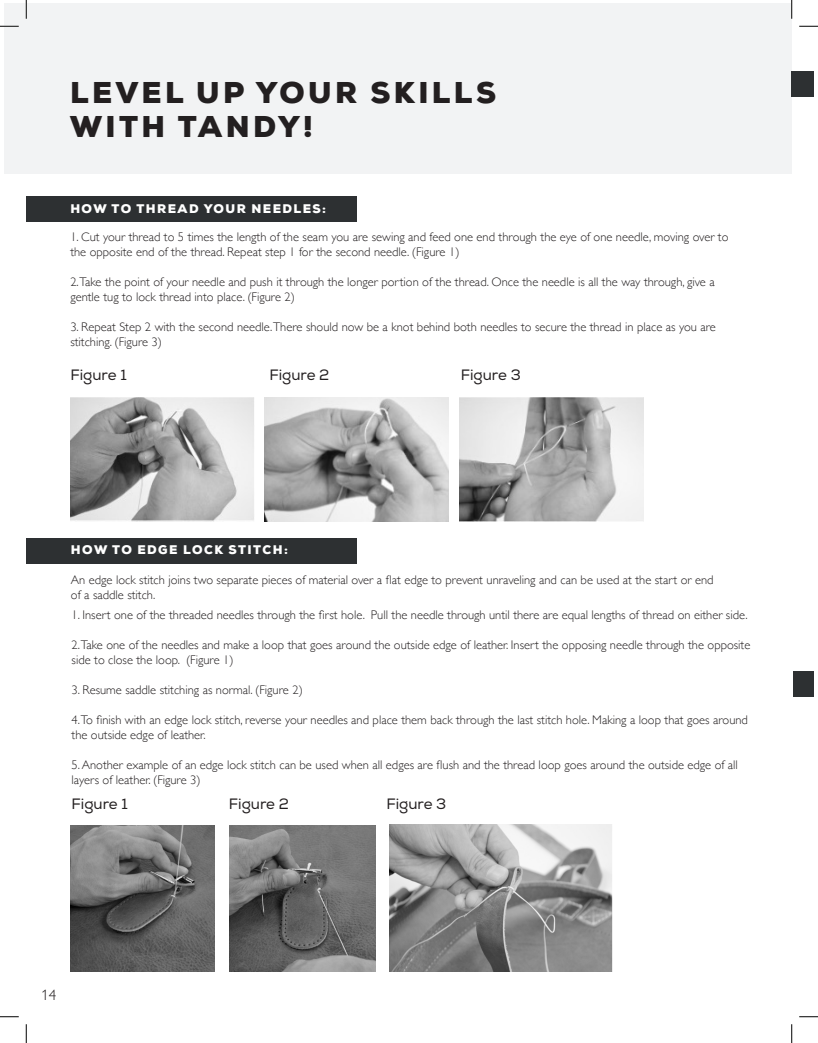
<style>
.page{position:relative;width:818px;height:1043px;background:#fff}
.page>*{position:absolute;margin:0;border:0;box-sizing:border-box;transform-origin:0 0}
.t1{font:900 30px "Nexa";letter-spacing:.115em;color:#231f20}
.t2{font:15px "Nexa";color:#231f20}
.t3{font:300 15px "Gill Sans Nova";color:#231f20}
.t4{font:300 12.5px/15px "Gill Sans";color:#231f20}
.t5{font:900 12.5px "Nexa";letter-spacing:.115em;color:#fff}
</style>
<div class="page">
<div style="left:26px;top:538px;width:331px;height:25px;background:#2d3032"></div>
<div style="left:26px;top:196px;width:331px;height:25px;background:#2d3032"></div>
<div style="left:4px;top:4px;width:787px;height:170px;background:#f2f3f4"></div>
<img style="left:70px;top:398px;width:184px;height:123px">
<img style="left:265px;top:398px;width:184px;height:123px">
<img style="left:459px;top:398px;width:184px;height:123px">
<img style="left:70px;top:825px;width:144px;height:146px">
<img style="left:229px;top:825px;width:146px;height:146px">
<img style="left:389px;top:824px;width:223px;height:147px">
<div style="left:791px;top:71px;width:23px;height:26px;background:#2d3032"></div>
<div style="left:793px;top:671px;width:21px;height:25px;background:#2d3032"></div>
<svg style="left:0;top:25px;width:19px;height:2px"></svg>
<svg style="left:799px;top:25px;width:19px;height:2px"></svg>
<svg style="left:0;top:1016px;width:19px;height:1px"></svg>
<svg style="left:799px;top:1016px;width:19px;height:1px"></svg>
<svg style="left:25px;top:0;width:2px;height:19px"></svg>
<svg style="left:25px;top:1024px;width:2px;height:18px"></svg>
<svg style="left:790px;top:0;width:2px;height:19px"></svg>
<svg style="left:791px;top:1024px;width:1px;height:18px"></svg>
<p class="t1" style="left:70px;top:73px;width:427px">LEVEL UP YOUR SKILLS</p>
<p class="t1" style="left:70px;top:107px;width:244px">WITH TANDY!</p>
<p class="t5" style="left:70px;top:200px;width:257px">HOW TO THREAD YOUR NEEDLES:</p>
<p class="t4" style="left:70px;top:229px;width:659px">1. Cut your thread to 5 times the length of the seam you are sewing and feed one end through the eye of one needle, moving over to the opposite end of the thread. Repeat step 1 for the second needle. (Figure 1)</p>
<p class="t4" style="left:70px;top:274px;width:646px">2.Take the point of your needle and push it through the longer portion of the thread. Once the needle is all the way through, give a gentle tug to lock thread into place. (Figure 2)</p>
<p class="t4" style="left:70px;top:319px;width:647px">3. Repeat Step 2 with the second needle.There should now be a knot behind both needles to secure the thread in place as you are stitching. (Figure 3)</p>
<p class="t2" style="left:70px;top:366px;width:58px">Figure 1</p>
<p class="t2" style="left:269px;top:366px;width:62px">Figure 2</p>
<p class="t2" style="left:461px;top:366px;width:61px">Figure 3</p>
<p class="t5" style="left:71px;top:542px;width:218px">HOW TO EDGE LOCK STITCH:</p>
<p class="t4" style="left:71px;top:572px;width:644px">An edge lock stitch joins two separate pieces of material over a flat edge to prevent unraveling and can be used at the start or end of a saddle stitch.</p>
<p class="t4" style="left:72px;top:606px;width:677px">1. Insert one of the threaded needles through the first hole. Pull the needle through until there are equal lengths of thread on either side.</p>
<p class="t4" style="left:72px;top:636px;width:680px">2.Take one of the needles and make a loop that goes around the outside edge of leather. Insert the opposing needle through the opposite side to close the loop. (Figure 1)</p>
<p class="t4" style="left:72px;top:681px;width:233px">3. Resume saddle stitching as normal. (Figure 2)</p>
<p class="t4" style="left:72px;top:711px;width:678px">4.To finish with an edge lock stitch, reverse your needles and place them back through the last stitch hole. Making a loop that goes around the outside edge of leather.</p>
<p class="t4" style="left:72px;top:756px;width:667px">5. Another example of an edge lock stitch can be used when all edges are flush and the thread loop goes around the outside edge of all layers of leather. (Figure 3)</p>
<p class="t2" style="left:72px;top:795px;width:58px">Figure 1</p>
<p class="t2" style="left:229px;top:795px;width:62px">Figure 2</p>
<p class="t2" style="left:386px;top:795px;width:61px">Figure 3</p>
<p class="t3" style="left:41px;top:985px;width:16px">14</p>
</div>
